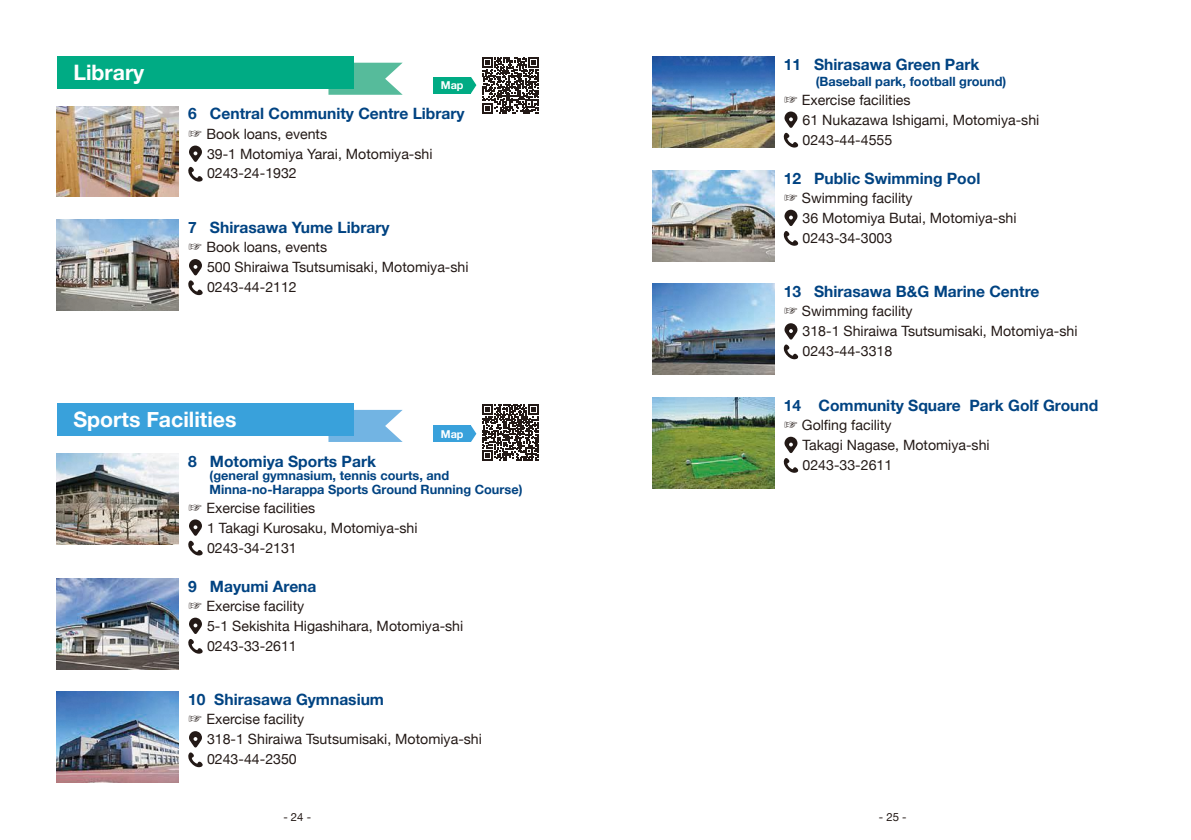
<style>
.page{position:relative;width:1191px;height:840px;background:#fff}
.page>*{position:absolute;margin:0;border:0;box-sizing:border-box;transform-origin:0 0}
.t1{font:700 21.2px "Helvetica Neue";color:#fff}
.t2{font:700 15.6px "Helvetica Neue";color:#004382}
.t3{font:14.2px/19.8px "Helvetica Neue";color:#231916}
.t4{font:700 12.8px/13.8px "Helvetica Neue";color:#004382}
.t5{font:11.4px "Helvetica Neue";color:#231916}
.t6{font:700 10.8px "Helvetica Neue";color:#fff}
.s1{font-family:"UD Shin Go Pr 6 N"}
</style>
<div class="page">
<svg style="left:328px;top:63px;width:75px;height:32px"></svg>
<div style="left:57px;top:57px;width:296px;height:32px;background:#00ab84"></div>
<svg style="left:328px;top:409px;width:75px;height:32px"></svg>
<div style="left:57px;top:404px;width:296px;height:32px;background:#39a1db"></div>
<svg style="left:482px;top:57px;width:57px;height:56px"></svg>
<svg style="left:482px;top:404px;width:57px;height:56px"></svg>
<img style="left:57px;top:106px;width:122px;height:91px">
<svg style="left:188px;top:145px;width:15px;height:36px"></svg>
<img style="left:57px;top:453px;width:122px;height:91px">
<svg style="left:188px;top:519px;width:15px;height:36px"></svg>
<img style="left:57px;top:219px;width:122px;height:91px">
<svg style="left:188px;top:259px;width:15px;height:36px"></svg>
<img style="left:57px;top:578px;width:122px;height:90px">
<svg style="left:188px;top:617px;width:15px;height:36px"></svg>
<img style="left:57px;top:691px;width:122px;height:91px">
<svg style="left:188px;top:731px;width:15px;height:35px"></svg>
<img style="left:652px;top:57px;width:122px;height:90px">
<svg style="left:783px;top:111px;width:15px;height:36px"></svg>
<img style="left:652px;top:170px;width:122px;height:91px">
<svg style="left:783px;top:209px;width:15px;height:37px"></svg>
<img style="left:652px;top:283px;width:122px;height:91px">
<svg style="left:783px;top:323px;width:15px;height:36px"></svg>
<img style="left:652px;top:397px;width:122px;height:90px">
<svg style="left:783px;top:436px;width:15px;height:36px"></svg>
<div style="left:433px;top:77px;width:38px;height:16px;background:#00ab84"></div>
<svg style="left:471px;top:77px;width:5px;height:16px"></svg>
<div style="left:433px;top:425px;width:38px;height:16px;background:#39a1db"></div>
<svg style="left:471px;top:425px;width:5px;height:16px"></svg>
<h1 class="t1" style="left:73px;top:56px;width:72px">Library</h1>
<p class="t6" style="left:441px;top:77px;width:24px">Map</p>
<p class="t2" style="left:188px;top:102px;width:278px">6 Central Community Centre Library</p>
<p class="t3" style="left:207px;top:124px;width:227px;text-indent:-19px"><span class="s1">☞</span> Book loans, events<br>39-1 Motomiya Yarai, Motomiya-shi<br>0243-24-1932</p>
<p class="t2" style="left:188px;top:215px;width:203px">7 Shirasawa Yume Library</p>
<p class="t3" style="left:207px;top:238px;width:263px;text-indent:-19px"><span class="s1">☞</span> Book loans, events<br>500 Shiraiwa Tsutsumisaki, Motomiya-shi<br>0243-44-2112</p>
<h1 class="t1" style="left:73px;top:402px;width:164px">Sports Facilities</h1>
<p class="t6" style="left:441px;top:425px;width:24px">Map</p>
<p class="t2" style="left:188px;top:448px;width:189px">8 Motomiya Sports Park</p>
<p class="t4" style="left:209px;top:468px;width:314px">(general gymnasium, tennis courts, and<br>Minna-no-Harappa Sports Ground Running Course)</p>
<p class="t3" style="left:207px;top:498px;width:212px;text-indent:-19px"><span class="s1">☞</span> Exercise facilities<br>1 Takagi Kurosaku, Motomiya-shi<br>0243-34-2131</p>
<p class="t2" style="left:188px;top:573px;width:130px">9 Mayumi Arena</p>
<p class="t3" style="left:207px;top:596px;width:258px;text-indent:-19px"><span class="s1">☞</span> Exercise facility<br>5-1 Sekishita Higashihara, Motomiya-shi<br>0243-33-2611</p>
<p class="t2" style="left:188px;top:687px;width:197px">10 Shirasawa Gymnasium</p>
<p class="t3" style="left:207px;top:709px;width:276px;text-indent:-19px"><span class="s1">☞</span> Exercise facility<br>318-1 Shiraiwa Tsutsumisaki, Motomiya-shi<br>0243-44-2350</p>
<p class="t2" style="left:783px;top:52px;width:197px">11 Shirasawa Green Park</p>
<p class="t4" style="left:815px;top:75px;width:192px">(Baseball park, football ground)</p>
<p class="t3" style="left:802px;top:91px;width:238px;text-indent:-19px"><span class="s1">☞</span> Exercise facilities<br>61 Nukazawa Ishigami, Motomiya-shi<br>0243-44-4555</p>
<p class="t2" style="left:783px;top:166px;width:198px">12 Public Swimming Pool</p>
<p class="t3" style="left:802px;top:189px;width:215px;text-indent:-19px"><span class="s1">☞</span> Swimming facility<br>36 Motomiya Butai, Motomiya-shi<br>0243-34-3003</p>
<p class="t2" style="left:783px;top:279px;width:257px">13 Shirasawa B&amp;G Marine Centre</p>
<p class="t3" style="left:802px;top:302px;width:276px;text-indent:-19px"><span class="s1">☞</span> Swimming facility<br>318-1 Shiraiwa Tsutsumisaki, Motomiya-shi<br>0243-44-3318</p>
<p class="t2" style="left:783px;top:392px;width:316px">14 Community Square Park Golf Ground</p>
<p class="t3" style="left:802px;top:415px;width:189px;text-indent:-19px"><span class="s1">☞</span> Golfing facility<br>Takagi Nagase, Motomiya-shi<br>0243-33-2611</p>
<p class="t5" style="left:283px;top:808px;width:29px">- 24 -</p>
<p class="t5" style="left:879px;top:808px;width:29px">- 25 -</p>
</div>
